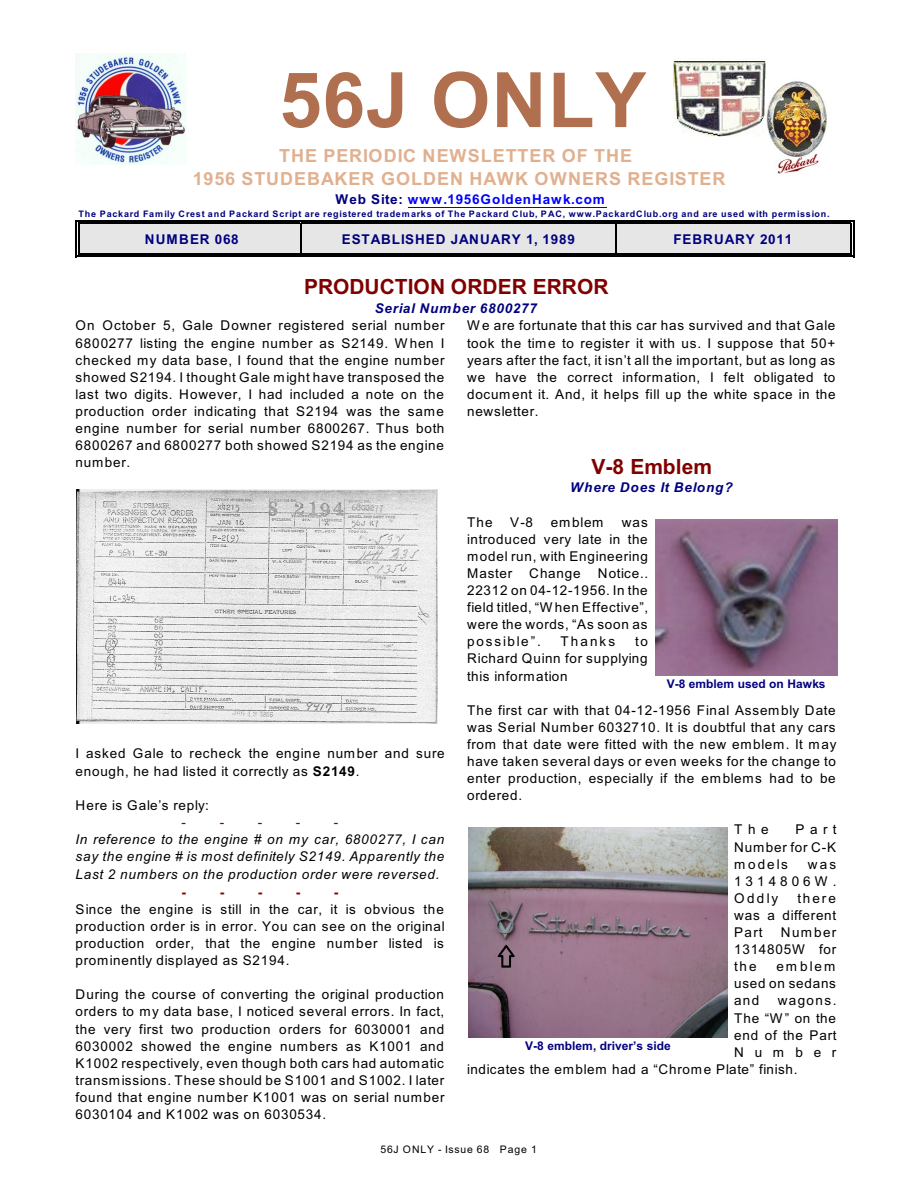
<style>
.page{position:relative;width:918px;height:1188px;background:#fff}
.page>*{position:absolute;margin:0;border:0;box-sizing:border-box;transform-origin:0 0}
.t1{font:700 76.5px "Arial";letter-spacing:.01em;color:#b0704f}
.t2{font:700 21px "Arial";color:#800000}
.t3{font:700 18px/23.1px "Arial";letter-spacing:.055em;color:#e0b08f;text-align:center}
.t4{font:13.5px/17.1px "Arial";letter-spacing:.055em;color:#000;text-align:justify}
.t5{font:italic 13.5px/17.2px "Arial";letter-spacing:.055em;color:#000;text-align:justify}
.t6{font:700 13.5px "Arial";letter-spacing:.065em;color:#000080}
.t7{font:italic 700 13.5px "Arial";letter-spacing:.055em;color:#000080}
.t8{font:700 13.5px "Arial";letter-spacing:.06em;color:#00f}
.t9{font:13.5px "Arial";color:#800000}
.t10{font:700 13.5px "Arial";color:#800000}
.t11{font:700 12px "Arial";color:#000080}
.t12{font:10.5px "Arial";letter-spacing:.08em;color:#000}
.t13{font:700 9px "Arial";letter-spacing:.085em;color:#000080}
.s1{color:#000080}
.s2{font-weight:700}
</style>
<div class="page">
<div style="left:78px;top:223px;width:222px;height:31px;background:#e6e6e6"></div>
<hr style="left:78px;top:223px;width:2px;height:31px;background:#000">
<hr style="left:78px;top:223px;width:222px;height:1px;background:#000">
<hr style="left:78px;top:253px;width:222px;height:1px;background:#000">
<hr style="left:76px;top:220px;width:1px;height:37px;background:#000">
<hr style="left:76px;top:220px;width:224px;height:1px;background:#000">
<hr style="left:76px;top:256px;width:224px;height:1px;background:#000">
<div style="left:301px;top:223px;width:314px;height:31px;background:#e6e6e6"></div>
<hr style="left:301px;top:223px;width:1px;height:31px;background:#000">
<hr style="left:301px;top:223px;width:314px;height:1px;background:#000">
<hr style="left:301px;top:253px;width:314px;height:1px;background:#000">
<hr style="left:301px;top:220px;width:314px;height:1px;background:#000">
<hr style="left:301px;top:256px;width:314px;height:1px;background:#000">
<div style="left:616px;top:223px;width:235px;height:31px;background:#e6e6e6"></div>
<hr style="left:616px;top:223px;width:1px;height:31px;background:#000">
<hr style="left:850px;top:223px;width:1px;height:31px;background:#000">
<hr style="left:616px;top:223px;width:235px;height:1px;background:#000">
<hr style="left:616px;top:253px;width:235px;height:1px;background:#000">
<hr style="left:853px;top:220px;width:1px;height:37px;background:#000">
<hr style="left:616px;top:220px;width:238px;height:1px;background:#000">
<hr style="left:616px;top:256px;width:238px;height:1px;background:#000">
<img style="left:76px;top:54px;width:110px;height:110px">
<hr style="left:408px;top:207px;width:198px;height:1px;background:#00f">
<img style="left:674px;top:59px;width:91px;height:78px">
<img style="left:766px;top:81px;width:62px;height:93px">
<img style="left:76px;top:490px;width:362px;height:234px">
<img style="left:656px;top:519px;width:181px;height:157px">
<img style="left:469px;top:827px;width:258px;height:211px">
<h1 class="t1" style="left:279px;top:71px;width:369px">56J ONLY</h1>
<h3 class="t3" style="left:193px;top:146px;width:534px">THE PERIODIC NEWSLETTER OF THE<br>1956 STUDEBAKER GOLDEN HAWK OWNERS REGISTER</h3>
<p class="t8" style="left:335px;top:194px;width:271px"><span class="s1">Web Site:</span> www.1956GoldenHawk.com</p>
<p class="t13" style="left:78px;top:211px;width:753px">The Packard Family Crest and Packard Script are registered trademarks of The Packard Club, PAC, www.PackardClub.org and are used with permission.</p>
<p class="t6" style="left:145px;top:234px;width:95px">NUMBER 068</p>
<p class="t6" style="left:342px;top:234px;width:235px">ESTABLISHED JANUARY 1, 1989</p>
<p class="t6" style="left:674px;top:234px;width:120px">FEBRUARY 2011</p>
<h2 class="t2" style="left:304px;top:279px;width:306px">PRODUCTION ORDER ERROR</h2>
<p class="t7" style="left:375px;top:304px;width:164px">Serial Number 6800277</p>
<p class="t4" style="left:76px;top:318px;width:371px">On October 5, Gale Downer registered serial number 6800277 listing the engine number as S2149. When I checked my data base, I found that the engine number showed S2194. I thought Gale might have transposed the last two digits. However, I had included a note on the production order indicating that S2194 was the same engine number for serial number 6800267. Thus both 6800267 and 6800277 both showed S2194 as the engine number.</p>
<p class="t4" style="left:467px;top:318px;width:370px">We are fortunate that this car has survived and that Gale took the time to register it with us. I suppose that 50+ years after the fact, it isn’t all the important, but as long as we have the correct information, I felt obligated to document it. And, it helps fill up the white space in the newsletter.</p>
<h2 class="t2" style="left:592px;top:458px;width:122px">V-8 Emblem</h2>
<p class="t7" style="left:570px;top:483px;width:164px">Where Does It Belong?</p>
<p class="t4" style="left:76px;top:746px;width:370px;line-height:17.7px">I asked Gale to recheck the engine number and sure enough, he had listed it correctly as <span class="s2">S2149</span>.</p>
<p class="t4" style="left:76px;top:798px;width:135px">Here is Gale’s reply:</p>
<p class="t9" style="left:182px;top:817px;width:6px">-</p>
<p class="t9" style="left:220px;top:817px;width:6px">-</p>
<p class="t9" style="left:258px;top:817px;width:6px">-</p>
<p class="t9" style="left:296px;top:817px;width:6px">-</p>
<p class="t9" style="left:334px;top:817px;width:6px">-</p>
<p class="t5" style="left:76px;top:832px;width:370px">In reference to the engine # on my car, 6800277, I can say the engine # is most definitely S2149. Apparently the Last 2 numbers on the production order were reversed.</p>
<p class="t10" style="left:182px;top:887px;width:6px">-</p>
<p class="t10" style="left:220px;top:887px;width:6px">-</p>
<p class="t10" style="left:258px;top:887px;width:6px">-</p>
<p class="t10" style="left:296px;top:887px;width:6px">-</p>
<p class="t10" style="left:334px;top:887px;width:6px">-</p>
<p class="t4" style="left:76px;top:902px;width:371px">Since the engine is still in the car, it is obvious the production order is in error. You can see on the original production order, that the engine number listed is prominently displayed as S2194.</p>
<p class="t4" style="left:76px;top:987px;width:370px">During the course of converting the original production orders to my data base, I noticed several errors. In fact, the very first two production orders for 6030001 and 6030002 showed the engine numbers as K1001 and K1002 respectively, even though both cars had automatic transmissions. These should be S1001 and S1002. I later found that engine number K1001 was on serial number 6030104 and K1002 was on 6030534.</p>
<p class="t4" style="left:467px;top:515px;width:27px">The</p>
<p class="t4" style="left:510px;top:515px;width:24px">V-8</p>
<p class="t4" style="left:551px;top:515px;width:54px">emblem</p>
<p class="t4" style="left:467px;top:515px;width:182px;text-indent:155px">was introduced very late in the model run, with Engineering Master</p>
<p class="t4" style="left:529px;top:566px;width:53px">Change</p>
<p class="t4" style="left:467px;top:566px;width:183px;text-indent:131px">Notice..<br>22312 on 04-12-1956. In the field titled, “W hen Effective”, were the words, “As soon as possible”.</p>
<p class="t4" style="left:560px;top:634px;width:56px">Thanks</p>
<p class="t4" style="left:467px;top:634px;width:182px;text-indent:168px">to Richard Quinn for supplying this information</p>
<p class="t4" style="left:467px;top:703px;width:371px">The first car with that 04-12-1956 Final Assembly Date was Serial Number 6032710. It is doubtful that any cars from that date were fitted with the new emblem. It may have taken several days or even weeks for the change to enter production, especially if the emblems had to be ordered.</p>
<p class="t4" style="left:734px;top:822px;width:36px">The</p>
<p class="t11" style="left:667px;top:680px;width:160px">V-8 emblem used on Hawks</p>
<p class="t4" style="left:734px;top:822px;width:104px;text-indent:61px">Part Number for C-K models</p>
<p class="t4" style="left:734px;top:857px;width:104px;text-indent:74px">was 1314806W.<br>Oddly</p>
<p class="t4" style="left:734px;top:891px;width:104px;text-indent:63px">there was a different Part</p>
<p class="t4" style="left:734px;top:925px;width:104px;text-indent:47px">Number 1314805W for the</p>
<p class="t4" style="left:734px;top:959px;width:103px;text-indent:42px">emblem used on sedans and</p>
<p class="t4" style="left:778px;top:993px;width:60px">wagons.</p>
<p class="t4" style="left:734px;top:1011px;width:103px">The “W” on the</p>
<p class="t4" style="left:734px;top:1028px;width:104px">end of the Part</p>
<p class="t4" style="left:734px;top:1045px;width:104px">Number</p>
<p class="t4" style="left:467px;top:1062px;width:332px">indicates the emblem had a “Chrome Plate” finish.</p>
<p class="t11" style="left:525px;top:1042px;width:147px">V-8 emblem, driver’s side</p>
<p class="t12" style="left:380px;top:1145px;width:158px">56J ONLY - Issue 68 Page 1</p>
</div>
